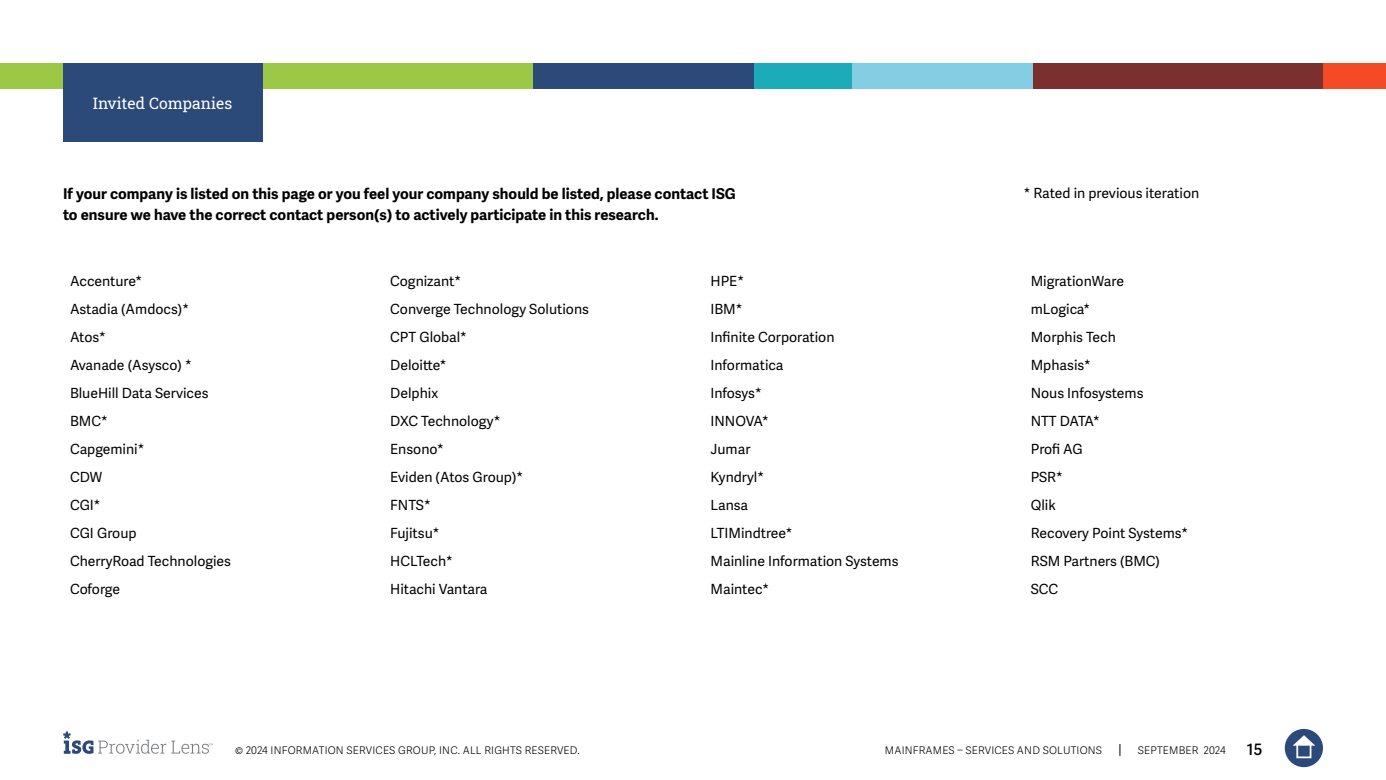
<style>
.page{position:relative;width:1386px;height:780px;background:#fff}
.page>*{position:absolute;margin:0;border:0;box-sizing:border-box;transform-origin:0 0}
.t1{font:15.75px "Roboto Slab ISG P Regular";color:#fff}
.t2{font:600 15.75px "Adelle Sans";color:#000}
.t3{font:700 14.88px/21px "Adelle Sans";color:#000101}
.t4{font:14px/28px "Adelle Sans";color:#000}
.t5{font:14px "Adelle Sans";color:#000101}
.t6{font:300 10.5px "Adelle Sans";letter-spacing:.02em;color:#000}
</style>
<div class="page">
<svg style="left:1119px;top:744px;width:1px;height:12px"></svg>
<div style="left:1285px;top:729px;width:38px;height:38px;background:#2b4a79;border-radius:50%"></div>
<svg style="left:1293px;top:735px;width:22px;height:10px"></svg>
<div style="left:1296px;top:743px;width:15px;height:15px;border:2px solid #fff"></div>
<svg style="left:63px;top:731px;width:150px;height:23px"></svg>
<div style="left:0;top:63px;width:533px;height:25px;background:#9bc947"></div>
<div style="left:533px;top:63px;width:223px;height:25px;background:#2b4a79"></div>
<div style="left:850px;top:63px;width:184px;height:25px;background:#84cee3"></div>
<div style="left:1323px;top:63px;width:63px;height:25px;background:#f54a26"></div>
<div style="left:1033px;top:63px;width:290px;height:25px;background:#7a302e"></div>
<div style="left:754px;top:63px;width:98px;height:25px;background:#1cabb9"></div>
<div style="left:63px;top:63px;width:199px;height:79px;background:#2b4a79"></div>
<p class="t1" style="left:93px;top:92px;width:141px">Invited Companies</p>
<p class="t3" style="left:63px;top:183px;width:674px">If your company is listed on this page or you feel your company should be listed, please contact ISG to ensure we have the correct contact person(s) to actively participate in this research.</p>
<p class="t4" style="left:70px;top:267px;width:163px">Accenture*<br>Astadia (Amdocs)*<br>Atos*<br>Avanade (Asysco) *<br>BlueHill Data Services<br>BMC*<br>Capgemini*<br>CDW<br>CGI*<br>CGI Group<br>CherryRoad Technologies<br>Coforge</p>
<p class="t4" style="left:390px;top:267px;width:200px">Cognizant*<br>Converge Technology Solutions<br>CPT Global*<br>Deloitte*<br>Delphix<br>DXC Technology*<br>Ensono*<br>Eviden (Atos Group)*<br>FNTS*<br>Fujitsu*<br>HCLTech*<br>Hitachi Vantara</p>
<p class="t4" style="left:710px;top:268px;width:190px">HPE*<br>IBM*<br>Infinite Corporation<br>Informatica<br>Infosys*<br>INNOVA*<br>Jumar<br>Kyndryl*<br>Lansa<br>LTIMindtree*<br>Mainline Information Systems<br>Maintec*</p>
<p class="t5" style="left:1024px;top:185px;width:177px">* Rated in previous iteration</p>
<p class="t4" style="left:1031px;top:267px;width:159px">MigrationWare<br>mLogica*<br>Morphis Tech<br>Mphasis*<br>Nous Infosystems<br>NTT DATA*<br>Profi AG<br>PSR*<br>Qlik<br>Recovery Point Systems*<br>RSM Partners (BMC)<br>SCC</p>
<p class="t6" style="left:235px;top:744px;width:346px">© 2024 INFORMATION SERVICES GROUP, INC. ALL RIGHTS RESERVED.</p>
<p class="t6" style="left:885px;top:744px;width:219px">MAINFRAMES – SERVICES AND SOLUTIONS</p>
<p class="t6" style="left:1138px;top:744px;width:89px">SEPTEMBER 2024</p>
<p class="t2" style="left:1247px;top:740px;width:17px">15</p>
</div>
